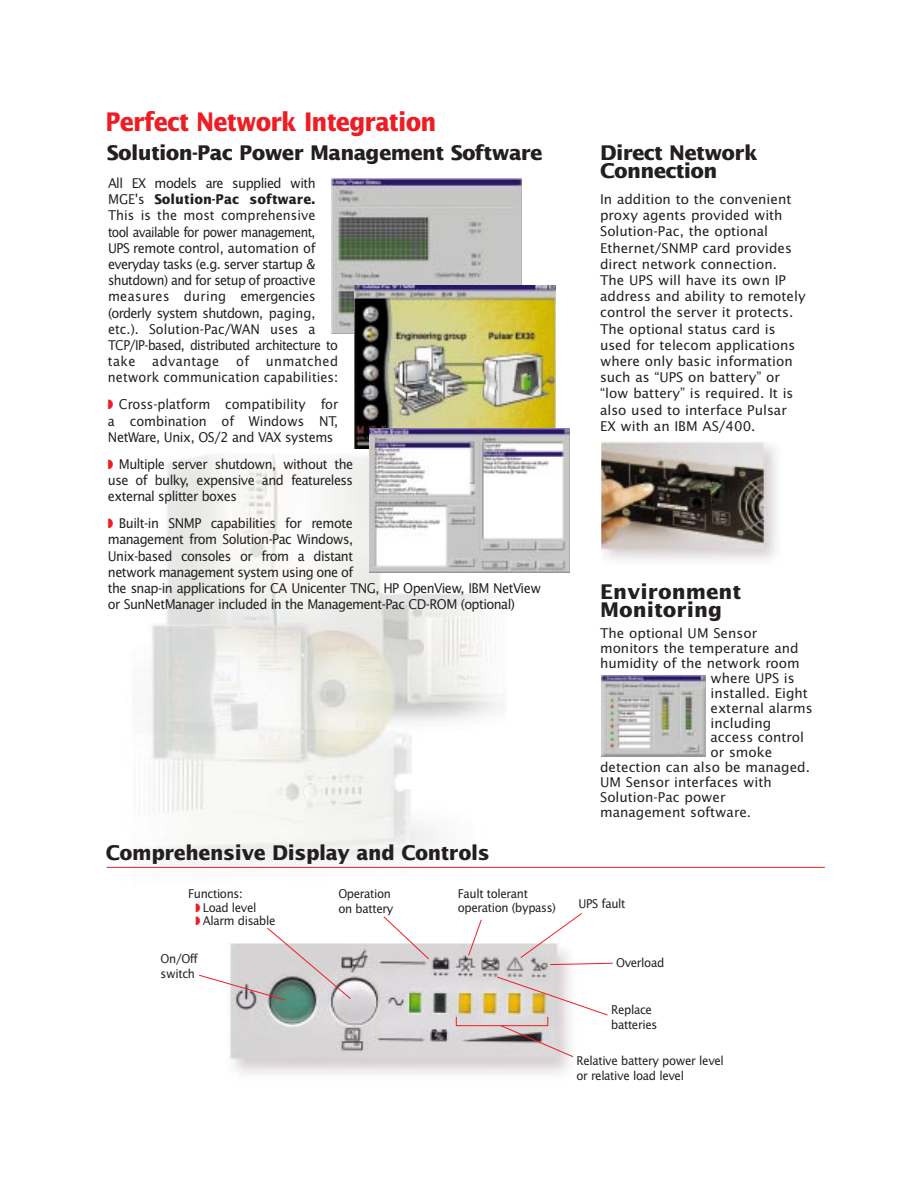
<style>
.page{position:relative;width:918px;height:1188px;background:#fff}
.page>*{position:absolute;margin:0;border:0;box-sizing:border-box;transform-origin:0 0}
.t1{font:700 25.65px "Lucida Sans";letter-spacing:-.035em;color:#ee1d23;scale:.9 1}
.t2{font:700 20.25px/18.3px "Lucida Sans";letter-spacing:-.035em;color:#231f20}
.t3{font:700 20.25px "Lucida Sans";letter-spacing:-.035em;color:#231f20;scale:.96 1}
.t4{font:700 20.25px/18.3px "Lucida Sans";color:#231f20}
.t5{font:13.5px/16.2px "Lucida Sans";letter-spacing:-.045em;color:#231f20;scale:.95 1}
.t6{font:13.5px/16.2px "Lucida Sans";color:#231f20}
.t7{font:13.5px/16.2px "Lucida Sans";color:#231f20;text-align:justify;scale:.95 1}
.t8{font:12.15px/14.5px "Lucida Sans";letter-spacing:-.03em;color:#231f20;scale:.95 1}
.s1{font-weight:700}
.s2{color:#ee1d23}
</style>
<div class="page">
<img style="left:229px;top:943px;width:341px;height:131px">
<img style="left:601px;top:441px;width:176px;height:120px">
<img style="left:106px;top:454px;width:429px;height:414px">
<svg style="left:199px;top:927px;width:153px;height:74px"></svg>
<svg style="left:383px;top:916px;width:47px;height:44px"></svg>
<svg style="left:520px;top:913px;width:93px;height:52px"></svg>
<svg style="left:468px;top:919px;width:14px;height:38px"></svg>
<img style="left:602px;top:676px;width:103px;height:81px">
<img style="left:332px;top:179px;width:190px;height:155px">
<hr style="left:107px;top:867px;width:718px;height:1px;background:#ee1d23">
<img style="left:354px;top:286px;width:201px;height:163px">
<img style="left:369px;top:429px;width:201px;height:144px">
<hr style="left:456px;top:1025px;width:92px;height:1px;background:#ee1d23">
<svg style="left:496px;top:976px;width:112px;height:82px"></svg>
<h1 class="t1" style="left:106px;top:111px;width:369px">Perfect Network Integration</h1>
<h2 class="t2" style="left:107px;top:145px;width:437px">Solution-Pac Power Management Software</h2>
<h2 class="t2" style="left:600px;top:145px;width:159px">Direct Network<br>Connection</h2>
<p class="t5" style="left:108px;top:176px;width:244px">All EX models are supplied with MGE's <span class="s1">Solution-Pac software.<br></span>This is the most comprehensive tool available for power management, UPS remote control, automation of everyday tasks (e.g. server startup &amp; shutdown) and for setup of proactive measures during emergencies (orderly system shutdown, paging, etc.). Solution-Pac/WAN uses a TCP/IP-based, distributed architecture to take advantage of unmatched network communication capabilities:</p>
<p class="t7" style="left:108px;top:397px;width:244px"><span class="s2">◗</span> Cross-platform compatibility for a combination of Windows NT, NetWare, Unix, OS/2 and VAX systems</p>
<p class="t7" style="left:108px;top:457px;width:260px"><span class="s2">◗</span> Multiple server shutdown, without the use of bulky, expensive and featureless external splitter boxes</p>
<p class="t5" style="left:108px;top:516px;width:457px"><span class="s2">◗</span> Built-in SNMP capabilities for remote<br>management from Solution-Pac Windows,<br>Unix-based consoles or from a distant<br>network management system using one of<br>the snap-in applications for CA Unicenter TNG, HP OpenView, IBM NetView or SunNetManager included in the Management-Pac CD-ROM (optional)</p>
<p class="t6" style="left:600px;top:192px;width:207px">In addition to the convenient proxy agents provided with<br>Solution-Pac, the optional<br>Ethernet/SNMP card provides direct network connection.<br>The UPS will have its own IP address and ability to remotely control the server it protects.<br>The optional status card is used for telecom applications where only basic information such as “UPS on battery” or “low battery” is required. It is also used to interface Pulsar<br>EX with an IBM AS/400.</p>
<h2 class="t4" style="left:600px;top:584px;width:143px">Environment<br>Monitoring</h2>
<p class="t6" style="left:600px;top:626px;width:159px">The optional UM Sensor</p>
<p class="t6" style="left:600px;top:641px;width:200px">monitors the temperature and</p>
<p class="t6" style="left:600px;top:656px;width:201px">humidity of the network room</p>
<p class="t6" style="left:711px;top:671px;width:86px">where UPS is</p>
<p class="t6" style="left:711px;top:686px;width:99px">installed. Eight</p>
<p class="t6" style="left:711px;top:701px;width:104px">external alarms</p>
<p class="t6" style="left:711px;top:716px;width:62px">including</p>
<p class="t6" style="left:711px;top:730px;width:95px">access control</p>
<p class="t6" style="left:711px;top:745px;width:63px">or smoke</p>
<p class="t6" style="left:600px;top:760px;width:211px">detection can also be managed.</p>
<p class="t6" style="left:600px;top:775px;width:173px">UM Sensor interfaces with</p>
<p class="t6" style="left:600px;top:790px;width:127px">Solution-Pac power</p>
<p class="t6" style="left:600px;top:805px;width:153px">management software.</p>
<h2 class="t3" style="left:106px;top:845px;width:401px">Comprehensive Display and Controls</h2>
<p class="t8" style="left:195px;top:888px;width:86px;line-height:13.5px;text-indent:-7px">Functions:<br><span class="s2">◗</span> Load level<br><span class="s2">◗</span> Alarm disable</p>
<p class="t8" style="left:338px;top:888px;width:59px">Operation on battery</p>
<p class="t8" style="left:161px;top:952px;width:41px">On/Off switch</p>
<p class="t8" style="left:458px;top:887px;width:105px">Fault tolerant operation (bypass)</p>
<p class="t8" style="left:578px;top:897px;width:51px">UPS fault</p>
<p class="t8" style="left:616px;top:956px;width:52px">Overload</p>
<p class="t8" style="left:611px;top:1003px;width:50px">Replace batteries</p>
<p class="t8" style="left:576px;top:1054px;width:157px">Relative battery power level or relative load level</p>
</div>
